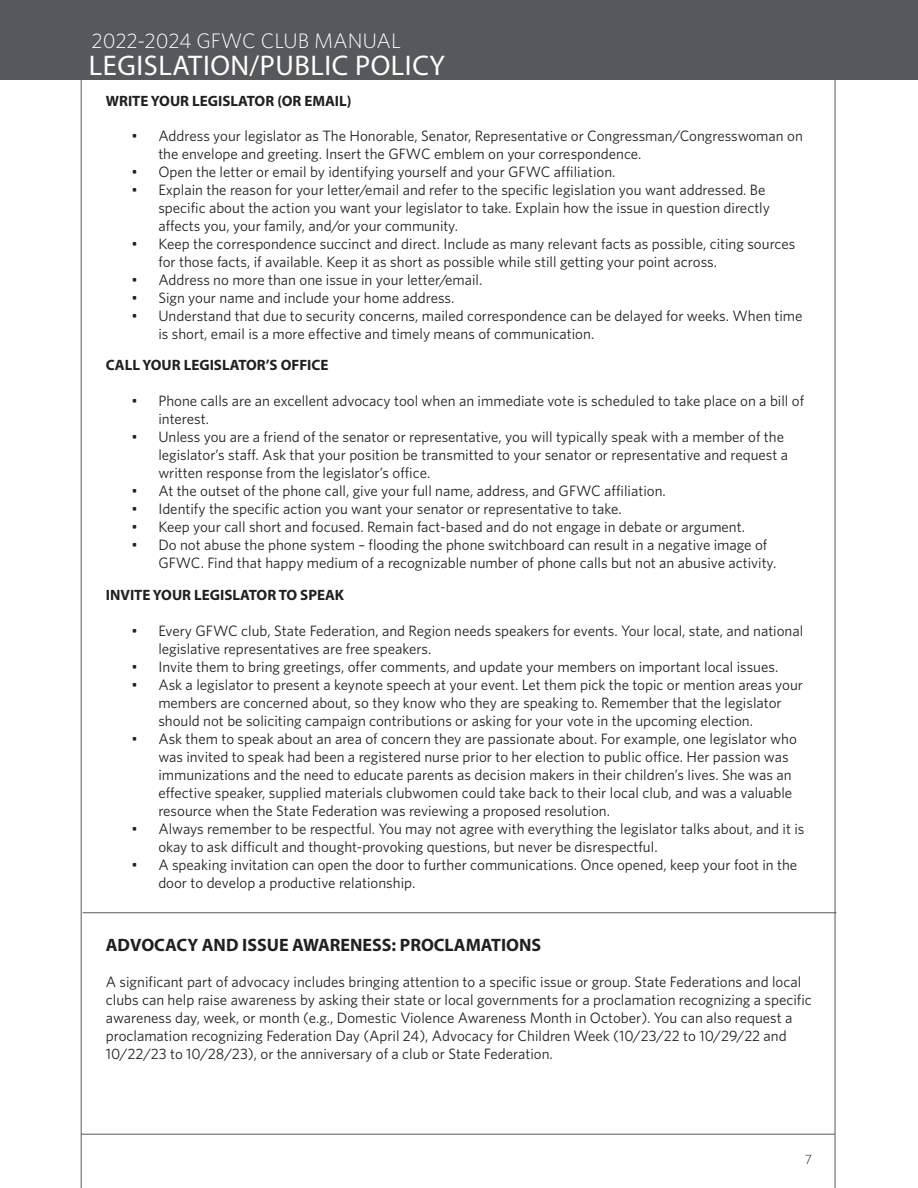
<style>
.page{position:relative;width:918px;height:1188px;background:#fff}
.page>*{position:absolute;margin:0;border:0;box-sizing:border-box;transform-origin:0 0}
.t1{font:28.5px "Myriad Pro";letter-spacing:.02em;color:#fff}
.t2{font:300 21px "Whitney HTF";color:#fff}
.t3{font:700 18px "Myriad Pro";color:#231f20}
.t4{font:15px/18px "Whitney HTF";color:#231f20}
.t5{font:700 15px "Myriad Pro";color:#231f20}
.t6{font:300 13.5px "Whitney HTF";color:#231f20}
</style>
<div class="page">
<hr style="left:81px;top:1134px;width:754px;height:1px;background:#57585a">
<hr style="left:81px;top:0;width:1px;height:1188px;background:#57585a">
<hr style="left:835px;top:0;width:1px;height:1188px;background:#57585a">
<div style="left:0;top:0;width:918px;height:80px;background:#57585a"></div>
<hr style="left:83px;top:913px;width:753px;height:1px;background:#57585a">
<p class="t2" style="left:92px;top:29px;width:311px">2022-2024 GFWC CLUB MANUAL</p>
<h1 class="t1" style="left:89px;top:48px;width:358px">LEGISLATION/PUBLIC POLICY</h1>
<p class="t5" style="left:106px;top:91px;width:247px">WRITE YOUR LEGISLATOR (OR EMAIL)</p>
<p class="t4" style="left:158px;top:126px;width:646px;text-indent:-27px">• Address your legislator as The Honorable, Senator, Representative or Congressman/Congresswoman on the envelope and greeting. Insert the GFWC emblem on your correspondence.</p>
<p class="t4" style="left:131px;top:162px;width:486px">• Open the letter or email by identifying yourself and your GFWC affiliation.</p>
<p class="t4" style="left:158px;top:180px;width:613px;text-indent:-27px">• Explain the reason for your letter/email and refer to the specific legislation you want addressed. Be specific about the action you want your legislator to take. Explain how the issue in question directly affects you, your family, and/or your community.</p>
<p class="t4" style="left:158px;top:234px;width:639px;text-indent:-27px">• Keep the correspondence succinct and direct. Include as many relevant facts as possible, citing sources for those facts, if available. Keep it as short as possible while still getting your point across.</p>
<p class="t4" style="left:131px;top:270px;width:353px">• Address no more than one issue in your letter/email.</p>
<p class="t4" style="left:131px;top:288px;width:325px">• Sign your name and include your home address.</p>
<p class="t4" style="left:158px;top:306px;width:646px;text-indent:-27px">• Understand that due to security concerns, mailed correspondence can be delayed for weeks. When time is short, email is a more effective and timely means of communication.</p>
<p class="t5" style="left:106px;top:355px;width:224px">CALL YOUR LEGISLATOR’S OFFICE</p>
<p class="t4" style="left:158px;top:392px;width:647px;text-indent:-27px">• Phone calls are an excellent advocacy tool when an immediate vote is scheduled to take place on a bill of interest.</p>
<p class="t4" style="left:158px;top:428px;width:631px;text-indent:-27px">• Unless you are a friend of the senator or representative, you will typically speak with a member of the legislator’s staff. Ask that your position be transmitted to your senator or representative and request a written response from the legislator’s office.</p>
<p class="t4" style="left:131px;top:482px;width:536px">• At the outset of the phone call, give your full name, address, and GFWC affiliation.</p>
<p class="t4" style="left:131px;top:500px;width:492px">• Identify the specific action you want your senator or representative to take.</p>
<p class="t4" style="left:131px;top:518px;width:615px">• Keep your call short and focused. Remain fact-based and do not engage in debate or argument.</p>
<p class="t4" style="left:158px;top:536px;width:620px;text-indent:-27px">• Do not abuse the phone system – flooding the phone switchboard can result in a negative image of<br>GFWC. Find that happy medium of a recognizable number of phone calls but not an abusive activity.</p>
<p class="t5" style="left:106px;top:585px;width:240px">INVITE YOUR LEGISLATOR TO SPEAK</p>
<p class="t4" style="left:158px;top:621px;width:647px;text-indent:-27px">• Every GFWC club, State Federation, and Region needs speakers for events. Your local, state, and national legislative representatives are free speakers.</p>
<p class="t4" style="left:131px;top:657px;width:649px">• Invite them to bring greetings, offer comments, and update your members on important local issues.</p>
<p class="t4" style="left:158px;top:675px;width:646px;text-indent:-27px">• Ask a legislator to present a keynote speech at your event. Let them pick the topic or mention areas your members are concerned about, so they know who they are speaking to. Remember that the legislator should not be soliciting campaign contributions or asking for your vote in the upcoming election.</p>
<p class="t4" style="left:158px;top:729px;width:640px;text-indent:-27px">• Ask them to speak about an area of concern they are passionate about. For example, one legislator who was invited to speak had been a registered nurse prior to her election to public office. Her passion was immunizations and the need to educate parents as decision makers in their children’s lives. She was an effective speaker, supplied materials clubwomen could take back to their local club, and was a valuable resource when the State Federation was reviewing a proposed resolution.</p>
<p class="t4" style="left:158px;top:819px;width:648px;text-indent:-27px">• Always remember to be respectful. You may not agree with everything the legislator talks about, and it is okay to ask difficult and thought-provoking questions, but never be disrespectful.</p>
<p class="t4" style="left:158px;top:855px;width:640px;text-indent:-27px">• A speaking invitation can open the door to further communications. Once opened, keep your foot in the door to develop a productive relationship.</p>
<p class="t3" style="left:106px;top:933px;width:437px">ADVOCACY AND ISSUE AWARENESS: PROCLAMATIONS</p>
<p class="t4" style="left:106px;top:972px;width:708px">A significant part of advocacy includes bringing attention to a specific issue or group. State Federations and local clubs can help raise awareness by asking their state or local governments for a proclamation recognizing a specific awareness day, week, or month (e.g., Domestic Violence Awareness Month in October). You can also request a proclamation recognizing Federation Day (April 24), Advocacy for Children Week (10/23/22 to 10/29/22 and 10/22/23 to 10/28/23), or the anniversary of a club or State Federation.</p>
<p class="t6" style="left:805px;top:1152px;width:9px">7</p>
</div>
